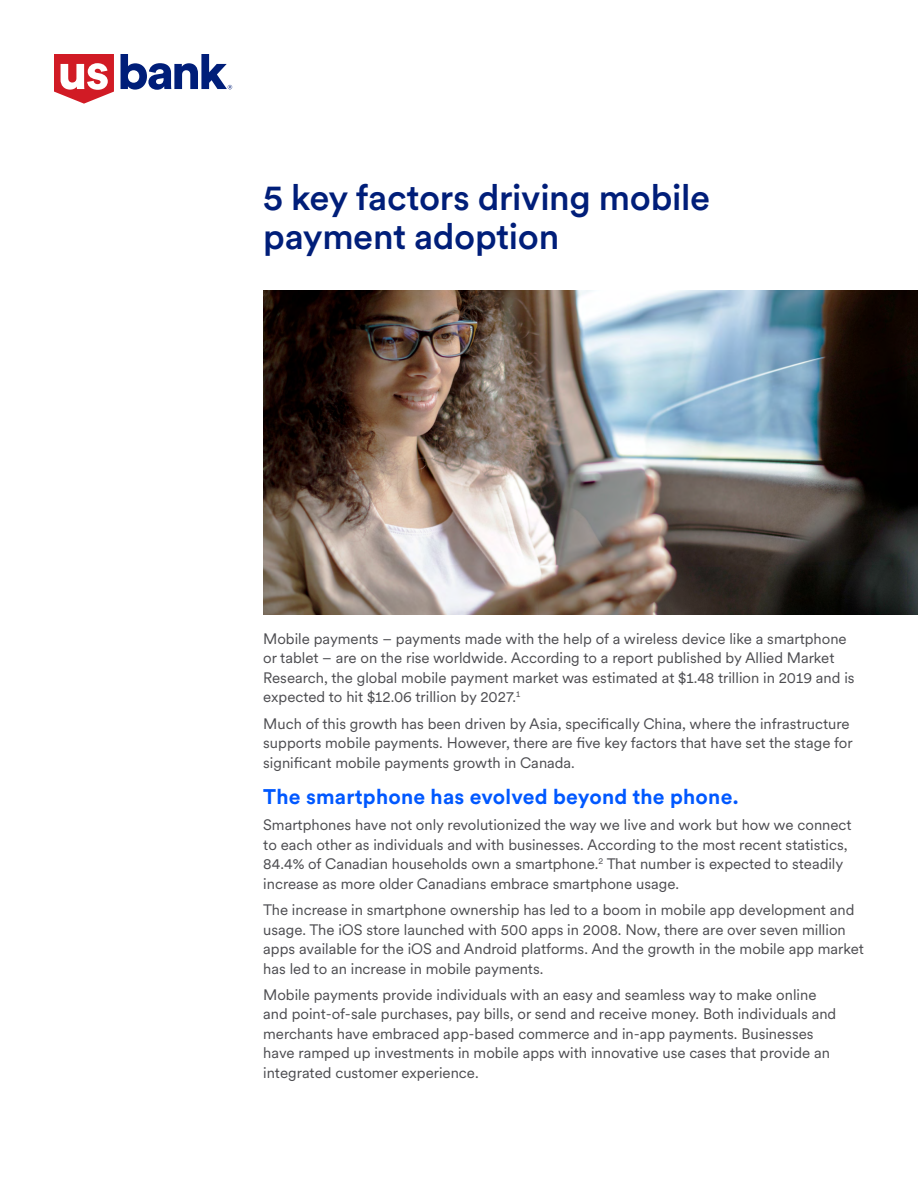
<style>
.page{position:relative;width:918px;height:1188px;background:#fff}
.page>*{position:absolute;margin:0;border:0;box-sizing:border-box;transform-origin:0 0}
._01_Title_Headline{font:500 36px/39.6px "U.S.Bank Circular";letter-spacing:-.01em;color:#001e79}
._03_Body_head_Label{font:700 21px "U.S.Bank Circular";letter-spacing:.01em;color:#0058ff}
._05_Body_10-14_x1_3{font:15px/19.5px "U.S.Bank Circular";color:#4c4c50}
</style>
<div class="page">
<img style="left:263px;top:290px;width:655px;height:324px">
<svg style="left:121px;top:54px;width:111px;height:36px"></svg>
<svg style="left:54px;top:54px;width:60px;height:50px"></svg>
<p class="_01_Title_Headline" style="left:263px;top:176px;width:448px">5 key factors driving mobile payment adoption</p>
<p class="_05_Body_10-14_x1_3" style="left:263px;top:628px;width:593px">Mobile payments – payments made with the help of a wireless device like a smartphone or tablet – are on the rise worldwide. According to a report published by Allied Market Research, the global mobile payment market was estimated at $1.48 trillion in 2019 and is expected to hit $12.06 trillion by 2027.<sup>1</sup></p>
<p class="_05_Body_10-14_x1_3" style="left:263px;top:713px;width:591px">Much of this growth has been driven by Asia, specifically China, where the infrastructure supports mobile payments. However, there are five key factors that have set the stage for significant mobile payments growth in Canada.</p>
<p class="_03_Body_head_Label" style="left:263px;top:782px;width:477px">The smartphone has evolved beyond the phone.</p>
<p class="_05_Body_10-14_x1_3" style="left:263px;top:815px;width:590px">Smartphones have not only revolutionized the way we live and work but how we connect to each other as individuals and with businesses. According to the most recent statistics, 84.4% of Canadian households own a smartphone.<sup>2</sup> That number is expected to steadily increase as more older Canadians embrace smartphone usage.</p>
<p class="_05_Body_10-14_x1_3" style="left:263px;top:899px;width:602px">The increase in smartphone ownership has led to a boom in mobile app development and usage. The iOS store launched with 500 apps in 2008. Now, there are over seven million apps available for the iOS and Android platforms. And the growth in the mobile app market has led to an increase in mobile payments.</p>
<p class="_05_Body_10-14_x1_3" style="left:263px;top:984px;width:575px">Mobile payments provide individuals with an easy and seamless way to make online and point-of-sale purchases, pay bills, or send and receive money. Both individuals and merchants have embraced app-based commerce and in-app payments. Businesses have ramped up investments in mobile apps with innovative use cases that provide an integrated customer experience.</p>
</div>
